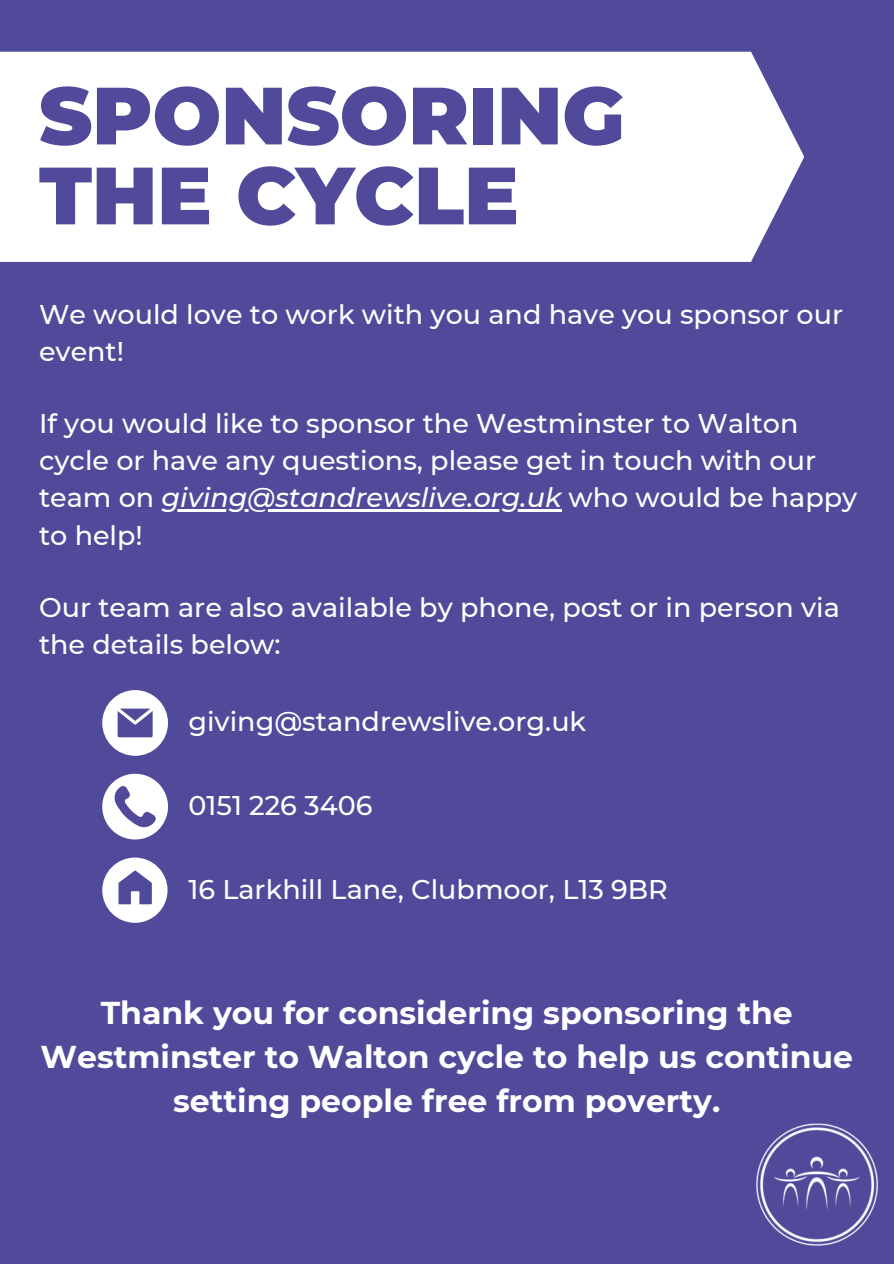
<style>
.page{position:relative;width:894px;height:1264px;background:#fff}
.page>*{position:absolute;margin:0;border:0;box-sizing:border-box;transform-origin:0 0}
.t1{font:900 81px/79.8px "Montserrat";color:#514a9a}
.t2{font:700 31.5px/43.8px "Montserrat";color:#fff;text-align:center}
.t3{font:500 27px/37.2px "Montserrat";color:#fff}
.s1{font-style:italic}
</style>
<div class="page">
<div style="left:0;top:0;width:893px;height:1263px;background:#514a9a"></div>
<div style="left:0;top:52px;width:803px;height:210px;background:#fff"></div>
<svg style="left:102px;top:690px;width:65px;height:65px"></svg>
<svg style="left:102px;top:773px;width:65px;height:66px"></svg>
<svg style="left:102px;top:857px;width:65px;height:65px"></svg>
<img style="left:756px;top:1123px;width:122px;height:123px">
<hr style="left:161px;top:509px;width:400px;height:3px;background:#fff">
<p class="t1" style="left:39px;top:75px;width:587px">SPONSORING<br>THE CYCLE</p>
<p class="t3" style="left:39px;top:295px;width:805px">We would love to work with you and have you sponsor our event!</p>
<p class="t3" style="left:39px;top:405px;width:819px">If you would like to sponsor the Westminster to Walton cycle or have any questions, please get in touch with our team on <span class="s1">giving@standrewslive.org.uk</span> who would be happy</p>
<p class="t3" style="left:39px;top:516px;width:105px">to help!</p>
<p class="t3" style="left:39px;top:588px;width:802px">Our team are also available by phone, post or in person via the details below:</p>
<p class="t3" style="left:188px;top:703px;width:399px">giving@standrewslive.org.uk</p>
<p class="t3" style="left:188px;top:786px;width:185px">0151 226 3406</p>
<p class="t3" style="left:188px;top:870px;width:481px">16 Larkhill Lane, Clubmoor, L13 9BR</p>
<p class="t2" style="left:40px;top:990px;width:813px">Thank you for considering sponsoring the<br>Westminster to Walton cycle to help us continue setting people free from poverty.</p>
</div>
